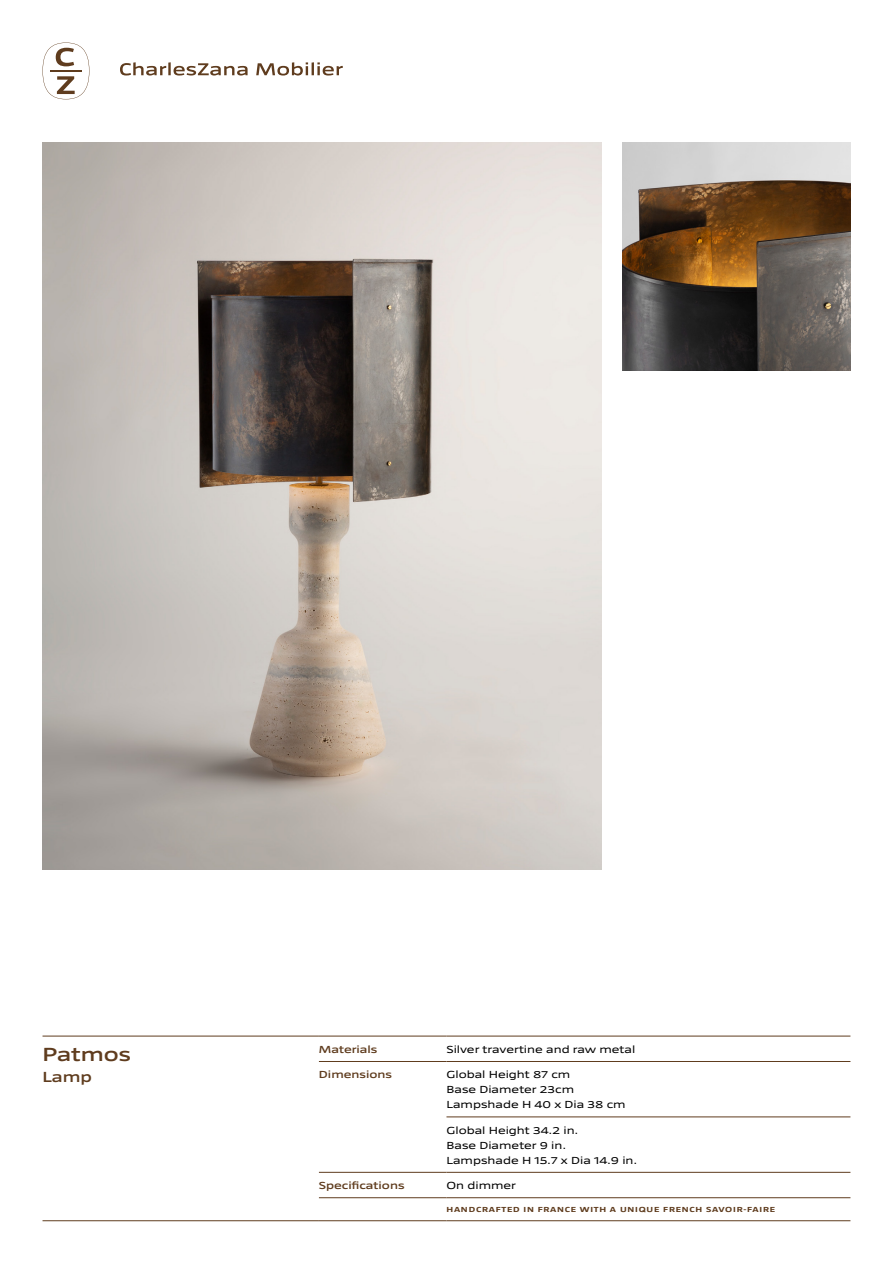
<style>
.page{position:relative;width:893px;height:1263px;background:#fff}
.page>*{position:absolute;margin:0;border:0;box-sizing:border-box;transform-origin:0 0}
.t1{font:600 19.5px "Taz Ext";color:#5f3c1e}
.t2{font:600 15px "Taz Ext";color:#5f3c1e}
.t3{font:10.5px/15px "Taz Ext";color:#000}
.t4{font:600 10.5px "Taz Ext";color:#5f3c1e}
.t5{font:700 7.5px "Taz Ext";letter-spacing:.1em;color:#5f3c1e}
</style>
<div class="page">
<img style="left:43px;top:142px;width:559px;height:728px">
<img style="left:622px;top:142px;width:228px;height:229px">
<hr style="left:43px;top:1220px;width:276px;height:1px;background:#5f3c1e">
<hr style="left:43px;top:1036px;width:276px;height:1px;background:#5f3c1e">
<hr style="left:319px;top:1036px;width:127px;height:1px;background:#5f3c1e">
<hr style="left:319px;top:1061px;width:127px;height:1px;background:#5f3c1e">
<hr style="left:319px;top:1172px;width:127px;height:1px;background:#5f3c1e">
<hr style="left:446px;top:1036px;width:404px;height:1px;background:#5f3c1e">
<hr style="left:446px;top:1061px;width:404px;height:1px;background:#5f3c1e">
<hr style="left:446px;top:1117px;width:404px;height:1px;background:#5f3c1e">
<hr style="left:446px;top:1172px;width:404px;height:1px;background:#5f3c1e">
<hr style="left:319px;top:1197px;width:127px;height:1px;background:#5f3c1e">
<hr style="left:446px;top:1197px;width:404px;height:1px;background:#5f3c1e">
<hr style="left:319px;top:1220px;width:127px;height:1px;background:#5f3c1e">
<hr style="left:446px;top:1220px;width:404px;height:1px;background:#5f3c1e">
<svg style="left:43px;top:43px;width:46px;height:56px"></svg>
<hr style="left:50px;top:70px;width:32px;height:1px;background:#5f3c1e">
<svg style="left:120px;top:62px;width:128px;height:14px"></svg>
<svg style="left:256px;top:62px;width:87px;height:14px"></svg>
<h1 class="t1" style="left:43px;top:1041px;width:90px">Patmos</h1>
<h2 class="t2" style="left:43px;top:1067px;width:51px">Lamp</h2>
<p class="t4" style="left:319px;top:1042px;width:60px">Materials</p>
<p class="t3" style="left:446px;top:1041px;width:190px">Silver travertine and raw metal</p>
<p class="t4" style="left:319px;top:1068px;width:75px">Dimensions</p>
<p class="t3" style="left:446px;top:1067px;width:181px">Global Height 87 cm<br>Base Diameter 23cm<br>Lampshade H 40 x Dia 38 cm</p>
<p class="t3" style="left:446px;top:1122px;width:192px">Global Height 34.2 in.<br>Base Diameter 9 in.<br>Lampshade H 15.7 x Dia 14.9 in.</p>
<p class="t4" style="left:319px;top:1179px;width:87px">Specifications</p>
<p class="t3" style="left:446px;top:1177px;width:71px">On dimmer</p>
<p class="t5" style="left:446px;top:1205px;width:330px">HANDCRAFTED IN FRANCE WITH A UNIQUE FRENCH SAVOIR-FAIRE</p>
</div>
